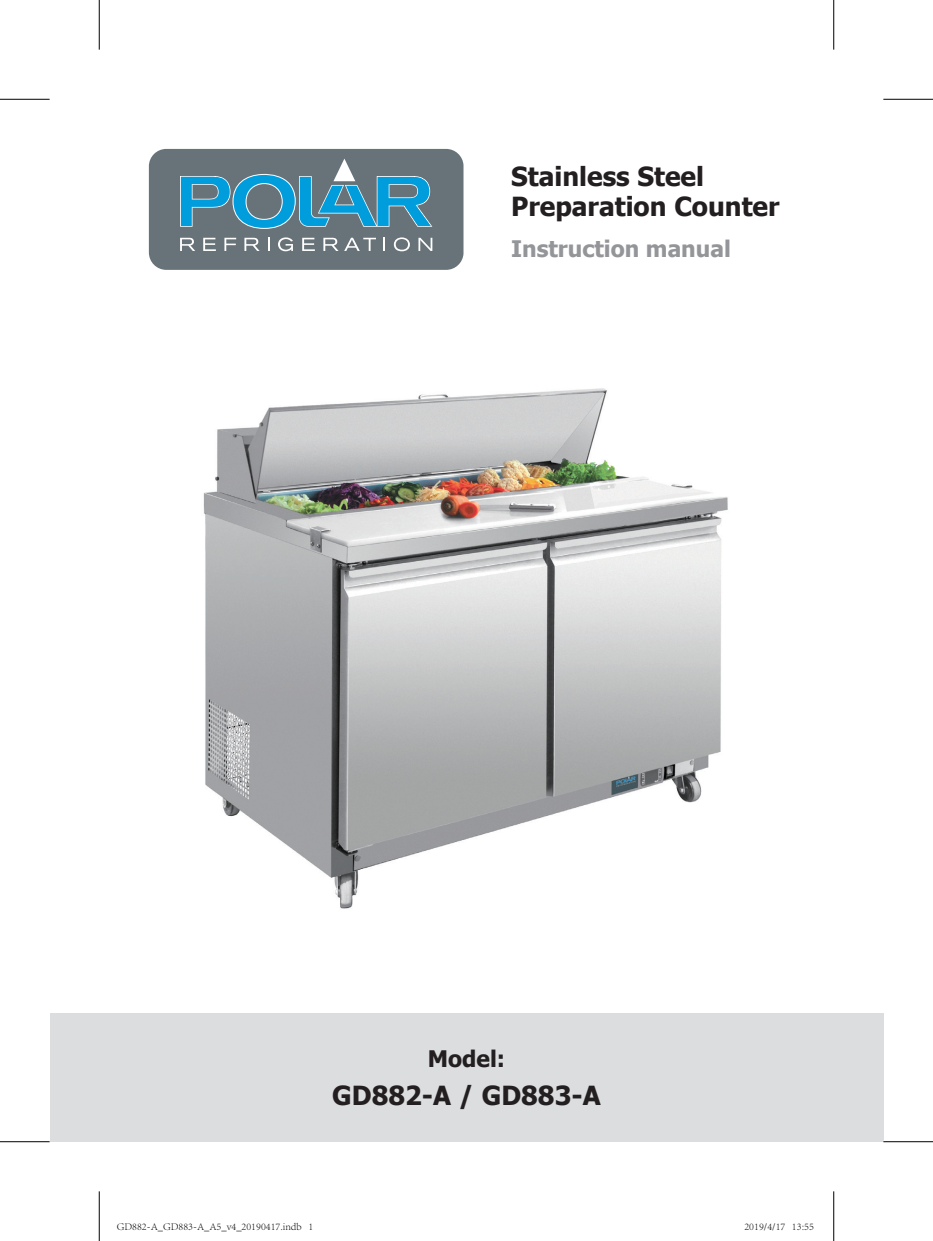
<style>
.page{position:relative;width:933px;height:1241px;background:#fff}
.page>*{position:absolute;margin:0;border:0;box-sizing:border-box;transform-origin:0 0}
.Product_name-UK{font:700 26.25px/29.8px "Tahoma";color:#231f20}
.language_code-model{font:700 26.25px "Tahoma";color:#231f20}
.IM{font:700 22.75px "Tahoma";color:#939598}
.language_code-model-2{font:700 22.75px "Tahoma";color:#231f20}
.t1{font:300 10.5px "Adobe Song Std";color:#000}
</style>
<div class="page">
<div style="left:50px;top:1013px;width:833px;height:128px;background:#dcdddf"></div>
<img style="left:203px;top:388px;width:525px;height:521px">
<div style="left:149px;top:149px;width:314px;height:121px;background:#687379;border-radius:17px"></div>
<svg style="left:180px;top:158px;width:252px;height:71px"></svg>
<svg style="left:180px;top:238px;width:15px;height:13px"></svg>
<svg style="left:203px;top:238px;width:13px;height:13px"></svg>
<svg style="left:224px;top:238px;width:12px;height:13px"></svg>
<svg style="left:244px;top:238px;width:16px;height:13px"></svg>
<svg style="left:268px;top:238px;width:1px;height:13px"></svg>
<svg style="left:278px;top:237px;width:15px;height:14px"></svg>
<svg style="left:302px;top:238px;width:13px;height:13px"></svg>
<svg style="left:323px;top:238px;width:15px;height:13px"></svg>
<svg style="left:344px;top:238px;width:32px;height:13px"></svg>
<svg style="left:383px;top:238px;width:2px;height:13px"></svg>
<svg style="left:394px;top:237px;width:16px;height:14px"></svg>
<svg style="left:418px;top:238px;width:14px;height:13px"></svg>
<hr style="left:0;top:99px;width:50px;height:1px;background:#000">
<hr style="left:883px;top:99px;width:50px;height:1px;background:#000">
<hr style="left:0;top:1141px;width:50px;height:1px;background:#000">
<hr style="left:883px;top:1141px;width:50px;height:1px;background:#000">
<hr style="left:99px;top:0;width:1px;height:50px;background:#000">
<hr style="left:99px;top:1191px;width:1px;height:49px;background:#000">
<hr style="left:833px;top:0;width:1px;height:50px;background:#000">
<hr style="left:833px;top:1191px;width:1px;height:49px;background:#000">
<p class="Product_name-UK" style="left:511px;top:160px;width:270px">Stainless Steel<br>Preparation Counter</p>
<p class="IM" style="left:511px;top:233px;width:221px">Instruction manual</p>
<p class="language_code-model-2" style="left:428px;top:1042px;width:79px">Model:</p>
<p class="language_code-model" style="left:332px;top:1076px;width:270px">GD882-A / GD883-A</p>
<p class="t1" style="left:117px;top:1220px;width:198px">GD882-A_GD883-A_A5_v4_20190417.indb 1</p>
<p class="t1" style="left:744px;top:1220px;width:71px">2019/4/17 13:55</p>
</div>
